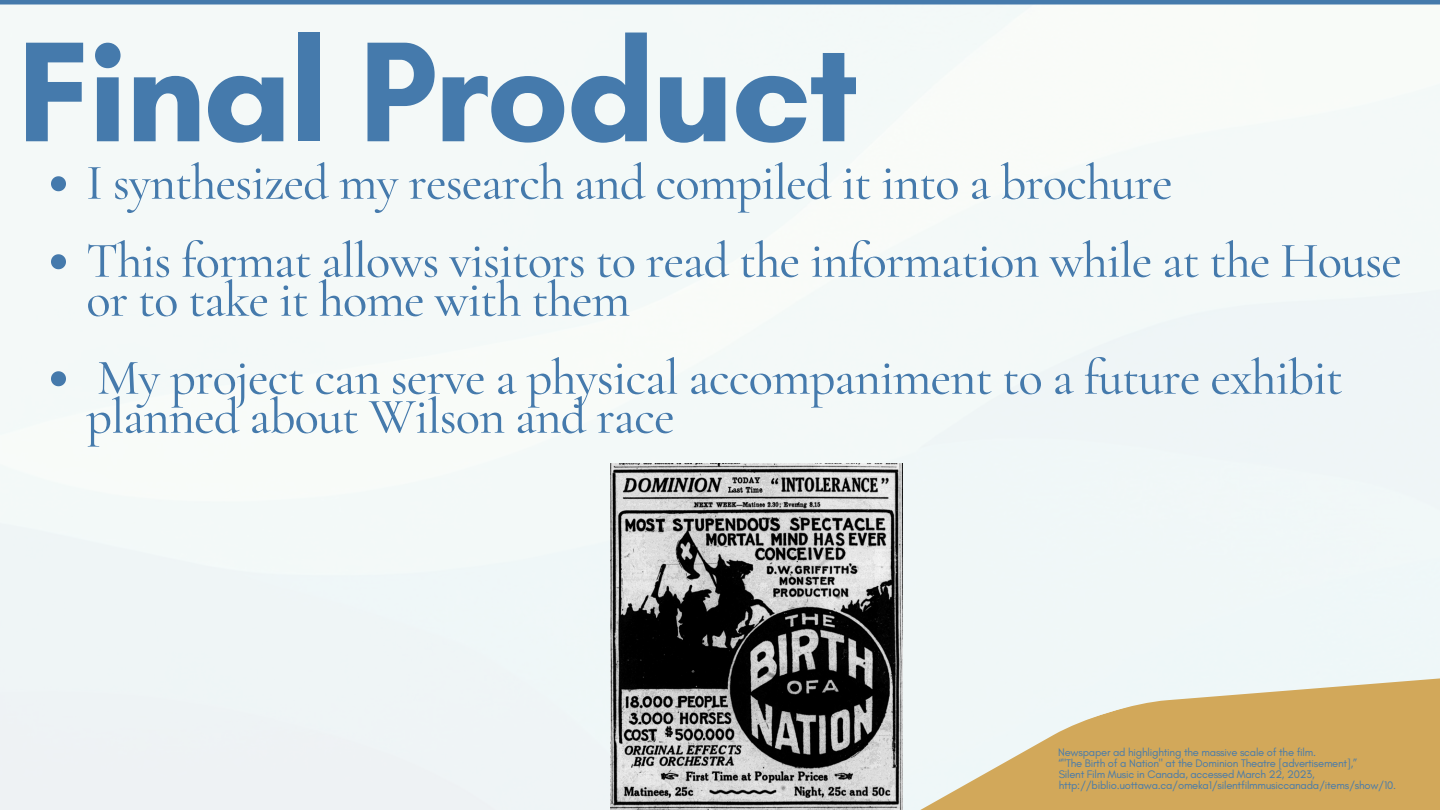
<style>
.page{position:relative;width:1440px;height:810px;background:#fff}
.page>*{position:absolute;margin:0;border:0;box-sizing:border-box;transform-origin:0 0}
.t1{font:700 145px "Glacial Indifference";letter-spacing:-.02em;color:#457aac}
.t2{font:500 50.6px/78px "Cormorant Garamond";letter-spacing:-.02em;color:#457aac}
.t3{font:11.2px/11px "Glacial Indifference";letter-spacing:-.02em;color:#457aac}
</style>
<div class="page">
<hr style="left:0;top:0;width:1440px;height:4px;background:#457aac">
<svg style="left:903px;top:662px;width:537px;height:148px;fill:#d2a85a"></svg>
<svg style="left:51px;top:176px;width:15px;height:15px"></svg>
<svg style="left:51px;top:254px;width:15px;height:15px"></svg>
<svg style="left:51px;top:371px;width:15px;height:15px"></svg>
<img style="left:610px;top:463px;width:293px;height:347px">
<h1 class="t1" style="left:17px;top:4px;width:843px">Final Product</h1>
<h2 class="t2" style="left:86px;top:144px;width:1317px">I synthesized my research and compiled it into a brochure<br>This format allows visitors to read the information while at the House</h2>
<h2 class="t2" style="left:86px;top:261px;width:1258px">or to take it home with them<br>My project can serve a physical accompaniment to a future exhibit</h2>
<h2 class="t2" style="left:86px;top:378px;width:590px">planned about Wilson and race</h2>
<p class="t3" style="left:1058px;top:746px;width:339px">Newspaper ad highlighting the massive scale of the film.<br>“"The Birth of a Nation" at the Dominion Theatre [advertisement],”<br>Silent Film Music in Canada, accessed March 22, 2023, http://biblio.uottawa.ca/omeka1/silentfilmmusiccanada/items/show/10.</p>
</div>
